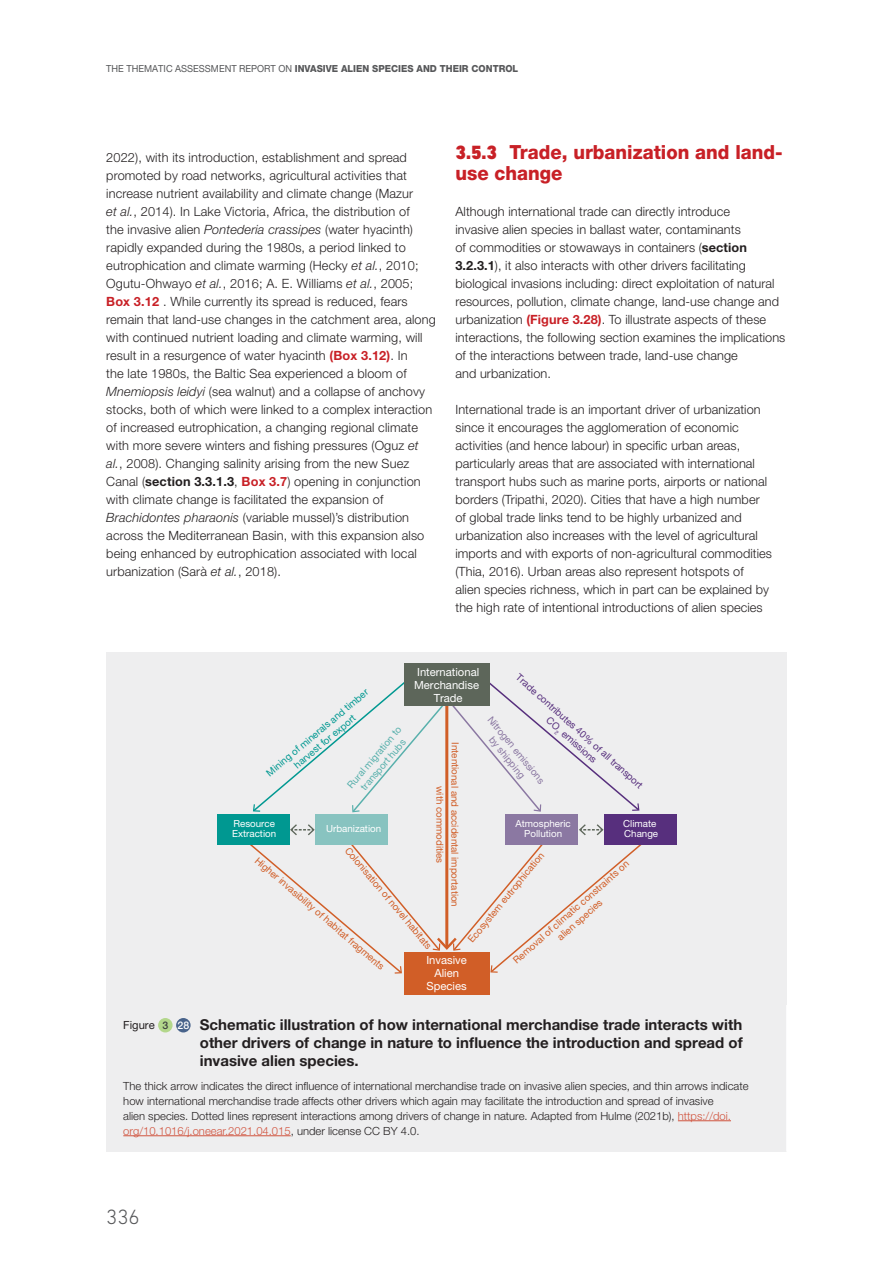
<style>
.page{position:relative;width:893px;height:1263px;background:#fff}
.page>*{position:absolute;margin:0;border:0;box-sizing:border-box;transform-origin:0 0}
.t1{font:300 21px "DIN Next LT Pro";color:#57585a}
.t2{font:800 19.5px/21px "Helvetica Neue LT Pro";color:#c82026;scale:.95 1}
.t3{font:700 15px/18px "Helvetica Neue LT Pro";color:#231f20;text-align:justify}
.t4{font:300 12.75px/18px "Helvetica Neue LT Pro";letter-spacing:.005em;color:#231f20}
.t5{font:300 11.25px/15px "Helvetica Neue LT Pro";color:#231f20}
.t6{font:11.25px/12.8px "Helvetica Neue LT Pro";color:#fff;text-align:center}
.t7{font:9.75px/11.7px "Helvetica Neue LT Pro";color:#d15e27;text-align:center}
.t8{font:800 9.75px "Helvetica Neue LT Pro";color:#57585a;scale:.95 1}
.t9{font:9.75px/10.5px "Helvetica Neue LT Pro";color:#fff}
.t10{font:9.75px/11.7px "Helvetica Neue LT Pro";color:#572f7d;text-align:center}
.t11{font:9.75px/11.7px "Helvetica Neue LT Pro";color:#009891;text-align:center}
.t12{font:9.75px/11.7px "Helvetica Neue LT Pro";color:#58b0ac;text-align:center}
.t13{font:9.75px "Helvetica Neue LT Pro";color:#8b78a2}
.s1{font-weight:400}
.s2{font-style:italic}
.s3{font-weight:700;color:#c82026}
.s4{font-weight:700}
.s5{font-family:"DIN Next LT Pro";font-weight:900}
.s6{font-weight:400;font-size:11.25px}
.s7{font-weight:500;font-size:10.5px;color:#3e3e3f}
.s8{font-weight:500;font-size:10.5px;color:#fff}
.s9{color:#d1543f}
</style>
<div class="page">
<div style="left:106px;top:652px;width:681px;height:361px;background:#eeeeef"></div>
<hr style="left:445px;top:701px;width:3px;height:246px;background:#d15e27">
<div style="left:404px;top:952px;width:85px;height:43px;background:#d15e27"></div>
<svg style="left:253px;top:679px;width:387px;height:134px"></svg>
<div style="left:217px;top:814px;width:72px;height:30px;background:#009891"></div>
<div style="left:316px;top:814px;width:72px;height:30px;background:#88c3c0"></div>
<div style="left:505px;top:814px;width:73px;height:30px;background:#8b78a2"></div>
<div style="left:604px;top:814px;width:73px;height:30px;background:#572f7d"></div>
<svg style="left:247px;top:824px;width:398px;height:150px"></svg>
<div style="left:404px;top:664px;width:85px;height:42px;background:#5d665a"></div>
<div style="left:106px;top:1005px;width:681px;height:147px;background:#eeeeef"></div>
<hr style="left:786px;top:1005px;width:1px;height:147px;background:#fff">
<hr style="left:678px;top:1120px;width:53px;height:1px;background:#d1543f">
<hr style="left:123px;top:1135px;width:168px;height:1px;background:#d1543f">
<div style="left:158px;top:1018px;width:15px;height:14px;background:#b3d78b;border-radius:50%"></div>
<div style="left:176px;top:1018px;width:15px;height:14px;background:#48638b;border-radius:50%"></div>
<p class="t8" style="left:106px;top:63px;width:435px"><span class="s1">THE THEMATIC ASSESSMENT REPORT ON</span> INVASIVE ALIEN SPECIES AND THEIR CONTROL</p>
<p class="t4" style="left:106px;top:148px;width:331px">2022), with its introduction, establishment and spread promoted by road networks, agricultural activities that increase nutrient availability and climate change (Mazur<br><span class="s2">et al.</span>, 2014). In Lake Victoria, Africa, the distribution of<br>the invasive alien <span class="s2">Pontederia crassipes</span> (water hyacinth) rapidly expanded during the 1980s, a period linked to eutrophication and climate warming (Hecky <span class="s2">et al.</span>, 2010; Ogutu-Ohwayo <span class="s2">et al.</span>, 2016; A. E. Williams <span class="s2">et al.</span>, 2005; <span class="s3">Box 3.12</span> . While currently its spread is reduced, fears remain that land-use changes in the catchment area, along with continued nutrient loading and climate warming, will result in a resurgence of water hyacinth <span class="s3">(Box 3.12)</span>. In<br>the late 1980s, the Baltic Sea experienced a bloom of <span class="s2">Mnemiopsis leidyi</span> (sea walnut) and a collapse of anchovy stocks, both of which were linked to a complex interaction of increased eutrophication, a changing regional climate with more severe winters and fishing pressures (Oguz <span class="s2">et al.</span>, 2008). Changing salinity arising from the new Suez Canal (<span class="s4">section 3.3.1.3</span>, <span class="s3">Box 3.7</span>) opening in conjunction with climate change is facilitated the expansion of <span class="s2">Brachidontes pharaonis</span> (variable mussel)’s distribution across the Mediterranean Basin, with this expansion also being enhanced by eutrophication associated with local urbanization (Sarà <span class="s2">et al.</span>, 2018).</p>
<h2 class="t2" style="left:455px;top:142px;width:346px"><span class="s5">3.5.3</span> Trade, urbanization and land&shy;use change</h2>
<p class="t4" style="left:455px;top:202px;width:331px">Although international trade can directly introduce<br>invasive alien species in ballast water, contaminants<br>of commodities or stowaways in containers (<span class="s4">section 3.2.3.1</span>), it also interacts with other drivers facilitating biological invasions including: direct exploitation of natural resources, pollution, climate change, land-use change and urbanization <span class="s3">(Figure 3.28)</span>. To illustrate aspects of these interactions, the following section examines the implications of the interactions between trade, land-use change<br>and urbanization.</p>
<p class="t4" style="left:455px;top:400px;width:318px">International trade is an important driver of urbanization since it encourages the agglomeration of economic activities (and hence labour) in specific urban areas, particularly areas that are associated with international transport hubs such as marine ports, airports or national borders (Tripathi, 2020). Cities that have a high number of global trade links tend to be highly urbanized and urbanization also increases with the level of agricultural imports and with exports of non-agricultural commodities (Thia, 2016). Urban areas also represent hotspots of<br>alien species richness, which in part can be explained by the high rate of intentional introductions of alien species</p>
<p class="t6" style="left:414px;top:666px;width:67px">International<br>Merchandise<br>Trade</p>
<p class="t10" style="left:522px;top:671px;width:167px;rotate:42deg">Trade contributes 40% of all transport<br>CO<sub>2</sub> emissions</p>
<p class="t11" style="left:264px;top:769px;width:131px;rotate:-40deg">Mining of minerals and timber harvest for export</p>
<p class="t12" style="left:345px;top:783px;width:79px;rotate:-50deg">Rural migration to transport hubs</p>
<p class="t13" style="left:494px;top:714px;width:85px;rotate:51deg">Nitrogen emissions</p>
<p class="t7" style="left:461px;top:742px;width:166px;rotate:90deg">Intentional and accidental importation</p>
<p class="t13" style="left:496px;top:734px;width:52px;rotate:51deg">by shipping</p>
<p class="t7" style="left:446px;top:786px;width:79px;rotate:90deg">with commodities</p>
<p class="t9" style="left:232px;top:818px;width:46px">Resource<br>Extraction</p>
<p class="t9" style="left:326px;top:823px;width:57px">Urbanization</p>
<p class="t9" style="left:515px;top:818px;width:57px;text-align:center">Atmospheric<br>Pollution</p>
<p class="t9" style="left:623px;top:818px;width:36px">Climate<br>Change</p>
<p class="t7" style="left:352px;top:845px;width:131px;rotate:50deg">Colonisation of novel habitats</p>
<p class="t7" style="left:465px;top:937px;width:115px;rotate:-50deg">Ecosystem eutrophication</p>
<p class="t7" style="left:261px;top:854px;width:168px;rotate:41deg">Higher invasibility of habitat fragments</p>
<p class="t7" style="left:510px;top:956px;width:152px;rotate:-41deg">Removal of climatic constraints on alien species</p>
<p class="t6" style="left:426px;top:954px;width:42px">Invasive<br>Alien<br>Species</p>
<p class="t3" style="left:200px;top:1015px;width:544px;text-indent:-77px"><span class="s6">Figure</span> <span class="s7">3</span> <span class="s8">28</span> Schematic illustration of how international merchandise trade interacts with other drivers of change in nature to influence the introduction and spread of invasive alien species.</p>
<p class="t5" style="left:123px;top:1078px;width:627px">The thick arrow indicates the direct influence of international merchandise trade on invasive alien species, and thin arrows indicate how international merchandise trade affects other drivers which again may facilitate the introduction and spread of invasive<br>alien species. Dotted lines represent interactions among drivers of change in nature. Adapted from Hulme (2021b), <span class="s9">https://doi. org/10.1016/j.oneear.2021.04.015</span>, under license CC BY 4.0.</p>
<h1 class="t1" style="left:106px;top:1205px;width:35px">336</h1>
</div>
